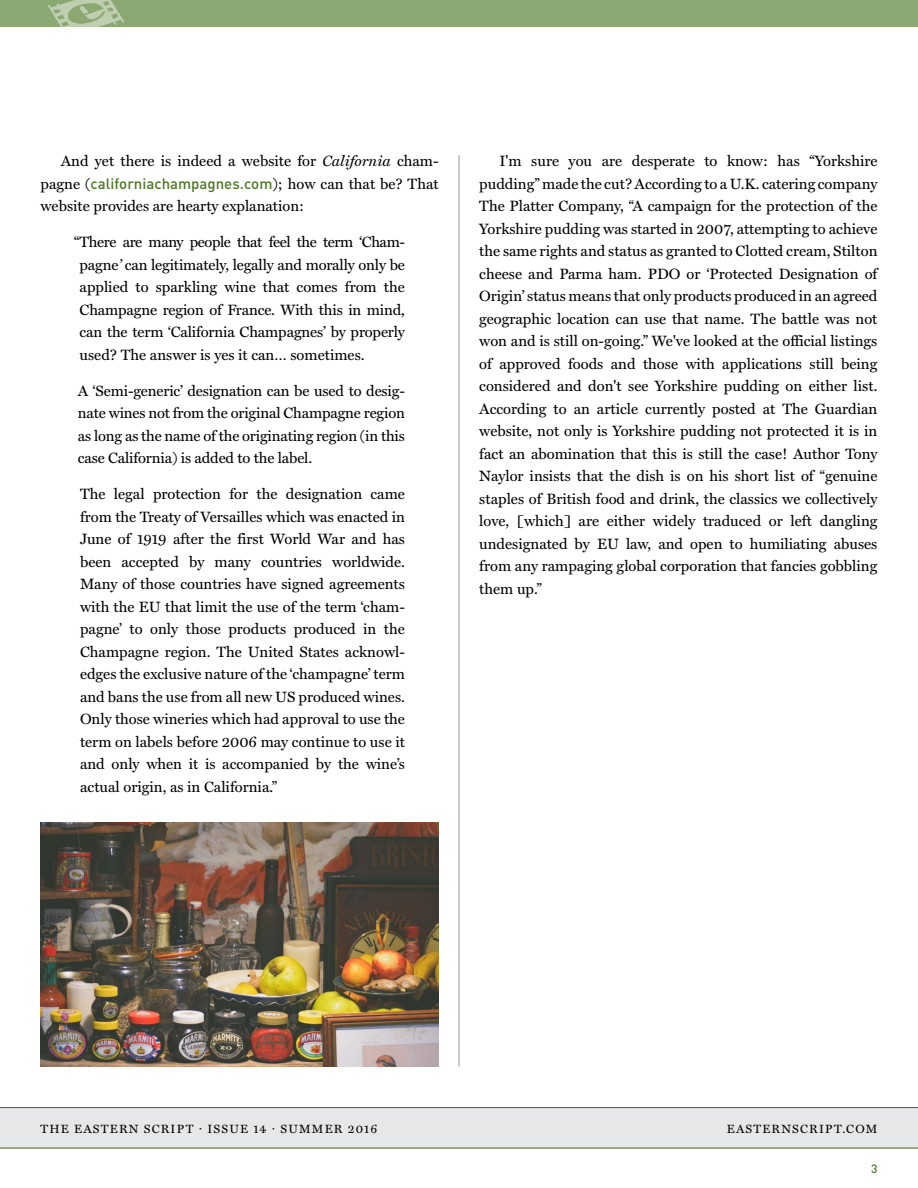
<style>
.page{position:relative;width:918px;height:1188px;background:#fff}
.page>*{position:absolute;margin:0;border:0;box-sizing:border-box;transform-origin:0 0}
.t1{font:15px/22.5px "Miller Text";color:#000;text-align:justify}
.t2{font:12px "Miller Text SC";letter-spacing:.1em;color:#000}
.t3{font:500 12px "DIN Canfor";color:#4d7826}
.s1{font-style:italic}
.s2{font-family:"DIN Canfor";font-weight:500;color:#4d7826}
</style>
<div class="page">
<div style="left:0;top:1107px;width:918px;height:41px;background:#e6e7e8"></div>
<hr style="left:0;top:1148px;width:918px;height:1px;background:#4d7826">
<hr style="left:0;top:1107px;width:918px;height:1px;background:#4d7826">
<div style="left:0;top:0;width:918px;height:27px;background:#8ba772"></div>
<svg style="left:48px;top:0;width:77px;height:27px"></svg>
<img style="left:40px;top:822px;width:399px;height:244px">
<hr style="left:459px;top:155px;width:1px;height:911px;background:#939598">
<p class="t1" style="left:40px;top:150px;width:400px;text-indent:20px">And yet there is indeed a website for <span class="s1">California</span> cham&shy;pagne (<span class="s2">californiachampagnes.com</span>); how can that be? That website provides are hearty explanation:</p>
<p class="t1" style="left:80px;top:231px;width:327px;text-indent:-5px">“There are many people that feel the term ‘Cham&shy;pagne<span class="s1">’</span> can legitimately, legally and morally only be applied to sparkling wine that comes from the Champagne region of France. With this in mind, can the term ‘California Champagnes’ by properly used? The answer is yes it can… sometimes.</p>
<p class="t1" style="left:78px;top:379px;width:329px">A ‘Semi-generic’ designation can be used to desig&shy;nate wines not from the original Champagne region as long as the name of the originating region (in this case California) is added to the label.</p>
<p class="t1" style="left:80px;top:483px;width:327px">The legal protection for the designation came from the Treaty of Versailles which was enacted in June of 1919 after the first World War and has been accepted by many countries worldwide.<br>Many of those countries have signed agreements with the EU that limit the use of the term ‘cham&shy;pagne’ to only those products produced in the Champagne region. The United States acknowl&shy;edges the exclusive nature of the ‘champagne’ term and bans the use from all new US produced wines.<br>Only those wineries which had approval to use the term on labels before 2006 may continue to use it and only when it is accompanied by the wine’s actual origin, as in California.”</p>
<p class="t1" style="left:479px;top:150px;width:400px;text-indent:20px">I'm sure you are desperate to know: has “Yorkshire pudding” made the cut? According to a U.K. catering company The Platter Company, “A campaign for the protection of the Yorkshire pudding was started in 2007, attempting to achieve the same rights and status as granted to Clotted cream, Stilton cheese and Parma ham. PDO or ‘Protected Designation of Origin’ status means that only products produced in an agreed geographic location can use that name. The battle was not won and is still on-going.” We've looked at the official listings of approved foods and those with applications still being considered and don't see Yorkshire pudding on either list.<br>According to an article currently posted at The Guardian website, not only is Yorkshire pudding not protected it is in fact an abomination that this is still the case! Author Tony Naylor insists that the dish is on his short list of “genuine staples of British food and drink, the classics we collectively love, [which] are either widely traduced or left dangling undesignated by EU law, and open to humiliating abuses from any rampaging global corporation that fancies gobbling them up.”</p>
<p class="t2" style="left:40px;top:1122px;width:338px">THE EASTERN SCRIPT · ISSUE 14 · SUMMER 2016</p>
<p class="t2" style="left:727px;top:1122px;width:152px">EASTERNSCRIPT.COM</p>
<p class="t3" style="left:871px;top:1161px;width:8px">3</p>
</div>
